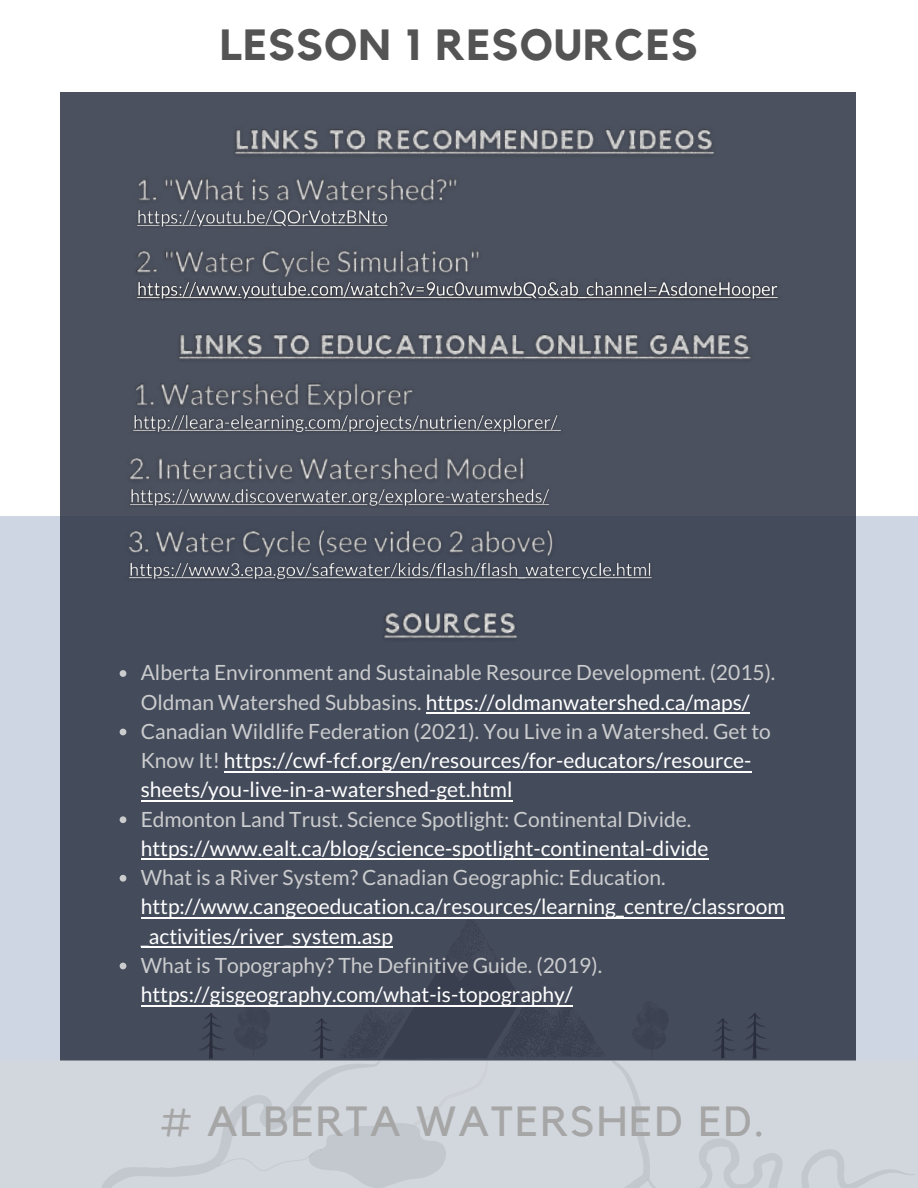
<style>
.page{position:relative;width:918px;height:1188px;background:#fff}
.page>*{position:absolute;margin:0;border:0;box-sizing:border-box;transform-origin:0 0}
.t1{font:700 43.5px "Kollektif";letter-spacing:.03em;color:#545454}
.t2{font:42px "Kollektif";letter-spacing:.05em;color:#a6a6a6}
.t3{font:21px/29.2px "Lato";color:#cbcccd}
.t4{font:21px/29.2px "Lato";color:#fff}
.s1{color:#fff}
</style>
<div class="page">
<div style="left:0;top:516px;width:917px;height:672px;background:#cdd6e2"></div>
<div style="left:60px;top:92px;width:795px;height:968px;background:#444b5b"></div>
<div style="left:0;top:1060px;width:918px;height:128px;background:linear-gradient(to right,#d0d5db,#d1d6dc)"></div>
<img style="left:234px;top:129px;width:481px;height:25px">
<img style="left:137px;top:214px;width:251px;height:13px">
<img style="left:138px;top:178px;width:319px;height:36px">
<img style="left:137px;top:281px;width:641px;height:19px">
<img style="left:136px;top:250px;width:360px;height:36px">
<img style="left:133px;top:414px;width:428px;height:18px">
<img style="left:133px;top:382px;width:290px;height:37px">
<img style="left:179px;top:334px;width:572px;height:25px">
<img style="left:130px;top:489px;width:420px;height:17px">
<img style="left:130px;top:457px;width:404px;height:36px">
<img style="left:129px;top:562px;width:523px;height:18px">
<img style="left:129px;top:529px;width:434px;height:38px">
<img style="left:383px;top:613px;width:134px;height:25px">
<svg style="left:120px;top:670px;width:6px;height:7px"></svg>
<svg style="left:120px;top:729px;width:6px;height:6px"></svg>
<svg style="left:120px;top:816px;width:6px;height:7px"></svg>
<svg style="left:120px;top:875px;width:6px;height:7px"></svg>
<svg style="left:120px;top:963px;width:6px;height:6px"></svg>
<hr style="left:426px;top:713px;width:323px;height:1px;background:#fff">
<hr style="left:224px;top:771px;width:527px;height:1px;background:#fff">
<hr style="left:141px;top:800px;width:371px;height:1px;background:#fff">
<hr style="left:141px;top:859px;width:567px;height:1px;background:#fff">
<hr style="left:141px;top:917px;width:644px;height:1px;background:#fff">
<hr style="left:141px;top:947px;width:252px;height:1px;background:#fff">
<hr style="left:141px;top:1005px;width:432px;height:1px;background:#fff">
<h1 class="t1" style="left:220px;top:25px;width:479px">LESSON 1 RESOURCES</h1>
<p class="t3" style="left:141px;top:657px;width:636px">Alberta Environment and Sustainable Resource Development. (2015).<br>Oldman Watershed Subbasins. <span class="s1">https://oldmanwatershed.ca/maps/ </span>Canadian Wildlife Federation (2021). You Live in a Watershed. Get to Know It! <span class="s1">https://cwf-fcf.org/en/resources/for-educators/resource&shy;sheets/you-live-in-a-watershed-get.html</span></p>
<p class="t3" style="left:141px;top:804px;width:552px">Edmonton Land Trust. Science Spotlight: Continental Divide.</p>
<p class="t4" style="left:141px;top:833px;width:569px">https://www.ealt.ca/blog/science-spotlight-continental-divide</p>
<p class="t3" style="left:141px;top:862px;width:526px">What is a River System? Canadian Geographic: Education.</p>
<p class="t4" style="left:141px;top:891px;width:646px">http://www.cangeoeducation.ca/resources/learning_centre/classroom _activities/river_system.asp</p>
<p class="t3" style="left:141px;top:950px;width:463px">What is Topography? The Definitive Guide. (2019).</p>
<p class="t4" style="left:141px;top:979px;width:434px">https://gisgeography.com/what-is-topography/</p>
<h2 class="t2" style="left:161px;top:1102px;width:605px"># ALBERTA WATERSHED ED.</h2>
</div>
